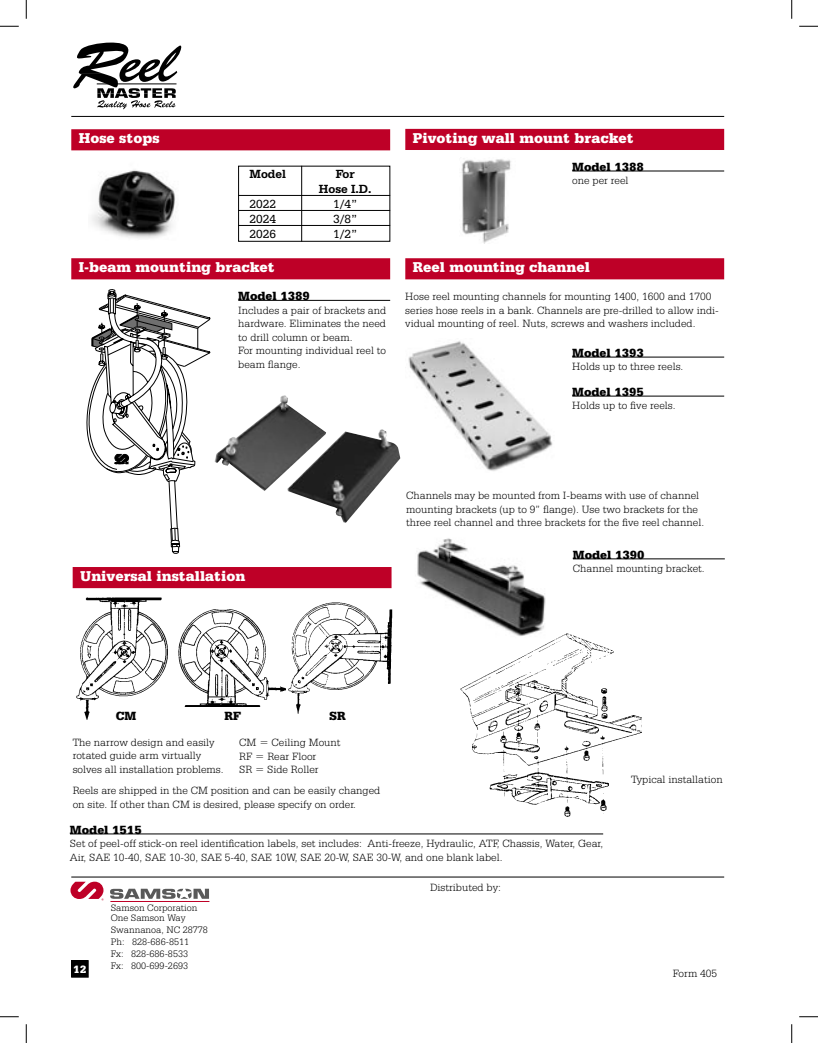
<style>
.page{position:relative;width:818px;height:1043px;background:#fff}
.page>*{position:absolute;margin:0;border:0;box-sizing:border-box;transform-origin:0 0}
.t1{font:900 15px "Serifa BT";color:#fff}
.t2{font:900 12.5px "Serifa BT";color:#000}
.t3{font:12.5px "Serifa BT";color:#000}
.t4{font:700 12.5px/15px "Serifa BT";color:#000;text-align:center}
.t5{font:300 11.25px/13.5px "Serifa BT";color:#000}
.t6{font:900 11.25px "Serifa BT";color:#fff}
.t7{font:300 10px/12px "Serifa BT";color:#000}
</style>
<div class="page">
<img style="left:417px;top:538px;width:129px;height:95px">
<img style="left:214px;top:395px;width:186px;height:128px">
<svg style="left:87px;top:289px;width:123px;height:265px"></svg>
<hr style="left:110px;top:901px;width:99px;height:1px;background:#be0027">
<svg style="left:110px;top:888px;width:99px;height:10px"></svg>
<svg style="left:70px;top:881px;width:34px;height:19px"></svg>
<div style="left:72px;top:130px;width:317px;height:20px;background:#be0027"></div>
<div style="left:71px;top:129px;width:319px;height:21px;border:1px solid #be0027"></div>
<hr style="left:238px;top:195px;width:152px;height:1px;background:#000">
<hr style="left:238px;top:210px;width:152px;height:1px;background:#000">
<hr style="left:238px;top:225px;width:152px;height:1px;background:#000">
<hr style="left:301px;top:166px;width:1px;height:75px;background:#000">
<div style="left:72px;top:259px;width:317px;height:20px;background:#be0027"></div>
<div style="left:71px;top:258px;width:319px;height:21px;border:1px solid #be0027"></div>
<hr style="left:238px;top:300px;width:152px;height:1px;background:#000">
<div style="left:406px;top:259px;width:317px;height:20px;background:#be0027"></div>
<div style="left:405px;top:258px;width:319px;height:21px;border:1px solid #be0027"></div>
<div style="left:73px;top:567px;width:318px;height:20px;background:#be0027"></div>
<div style="left:73px;top:567px;width:318px;height:21px;border:1px solid #be0027"></div>
<img style="left:76px;top:598px;width:92px;height:121px">
<img style="left:289px;top:602px;width:104px;height:111px">
<img style="left:178px;top:609px;width:108px;height:98px">
<hr style="left:572px;top:357px;width:152px;height:1px;background:#000">
<hr style="left:71px;top:116px;width:653px;height:1px;background:#000">
<svg style="left:73px;top:43px;width:108px;height:66px"></svg>
<img style="left:92px;top:170px;width:83px;height:69px">
<img style="left:408px;top:341px;width:145px;height:130px">
<hr style="left:572px;top:396px;width:152px;height:1px;background:#000">
<hr style="left:573px;top:558px;width:151px;height:1px;background:#000">
<img style="left:460px;top:633px;width:181px;height:183px">
<div style="left:406px;top:129px;width:317px;height:20px;background:#be0027"></div>
<div style="left:405px;top:129px;width:319px;height:21px;border:1px solid #be0027"></div>
<hr style="left:572px;top:171px;width:152px;height:1px;background:#000">
<img style="left:461px;top:159px;width:50px;height:84px">
<div style="left:72px;top:960px;width:16px;height:17px;background:#000"></div>
<div style="left:71px;top:960px;width:17px;height:17px;border:1px solid #000"></div>
<hr style="left:71px;top:876px;width:653px;height:1px;background:#000">
<hr style="left:70px;top:833px;width:533px;height:1px;background:#000">
<svg style="left:0;top:25px;width:19px;height:2px"></svg>
<svg style="left:799px;top:25px;width:19px;height:2px"></svg>
<svg style="left:0;top:1016px;width:19px;height:1px"></svg>
<svg style="left:799px;top:1016px;width:19px;height:1px"></svg>
<svg style="left:25px;top:0;width:2px;height:19px"></svg>
<svg style="left:25px;top:1024px;width:2px;height:18px"></svg>
<svg style="left:791px;top:0;width:1px;height:19px"></svg>
<svg style="left:791px;top:1024px;width:1px;height:18px"></svg>
<h1 class="t1" style="left:79px;top:129px;width:82px">Hose stops</h1>
<p class="t4" style="left:249px;top:166px;width:38px">Model</p>
<p class="t4" style="left:319px;top:166px;width:54px">For<br>Hose I.D.</p>
<p class="t3" style="left:249px;top:196px;width:28px">2022</p>
<p class="t3" style="left:333px;top:196px;width:26px">1/4”</p>
<p class="t3" style="left:249px;top:211px;width:28px">2024</p>
<p class="t3" style="left:333px;top:211px;width:26px">3/8”</p>
<p class="t3" style="left:249px;top:226px;width:28px">2026</p>
<p class="t3" style="left:333px;top:226px;width:26px">1/2”</p>
<h1 class="t1" style="left:79px;top:258px;width:197px">I-beam mounting bracket</h1>
<p class="t2" style="left:238px;top:288px;width:73px">Model 1389</p>
<p class="t5" style="left:238px;top:303px;width:149px">Includes a pair of brackets and hardware. Eliminates the need to drill column or beam.<br>For mounting individual reel to beam flange.</p>
<h1 class="t1" style="left:413px;top:128px;width:222px">Pivoting wall mount bracket</h1>
<p class="t2" style="left:572px;top:159px;width:73px">Model 1388</p>
<p class="t5" style="left:572px;top:174px;width:58px">one per reel</p>
<h1 class="t1" style="left:413px;top:258px;width:179px">Reel mounting channel</h1>
<p class="t5" style="left:405px;top:290px;width:315px">Hose reel mounting channels for mounting 1400, 1600 and 1700 series hose reels in a bank. Channels are pre-drilled to allow indi&shy;vidual mounting of reel. Nuts, screws and washers included.</p>
<p class="t2" style="left:572px;top:345px;width:73px">Model 1393</p>
<p class="t5" style="left:572px;top:360px;width:113px">Holds up to three reels.</p>
<p class="t2" style="left:572px;top:384px;width:73px">Model 1395</p>
<p class="t5" style="left:572px;top:399px;width:105px">Holds up to five reels.</p>
<h1 class="t1" style="left:80px;top:566px;width:167px">Universal installation</h1>
<p class="t5" style="left:406px;top:488px;width:299px">Channels may be mounted from I-beams with use of channel mounting brackets (up to 9” flange). Use two brackets for the three reel channel and three brackets for the five reel channel.</p>
<p class="t2" style="left:573px;top:547px;width:73px">Model 1390</p>
<p class="t5" style="left:573px;top:561px;width:133px">Channel mounting bracket.</p>
<p class="t2" style="left:116px;top:708px;width:22px">CM</p>
<p class="t2" style="left:224px;top:708px;width:18px">RF</p>
<p class="t2" style="left:329px;top:708px;width:18px">SR</p>
<p class="t5" style="left:239px;top:736px;width:103px">CM = Ceiling Mount<br>RF = Rear Floor<br>SR = Side Roller</p>
<p class="t5" style="left:73px;top:735px;width:152px">The narrow design and easily rotated guide arm virtually solves all installation problems.</p>
<p class="t5" style="left:73px;top:783px;width:309px">Reels are shipped in the CM position and can be easily changed on site. If other than CM is desired, please specify on order.</p>
<p class="t5" style="left:631px;top:772px;width:93px">Typical installation</p>
<p class="t2" style="left:70px;top:821px;width:73px">Model 1515</p>
<p class="t5" style="left:70px;top:836px;width:534px">Set of peel-off stick-on reel identification labels, set includes: Anti-freeze, Hydraulic, ATF, Chassis, Water, Gear,<br>Air, SAE 10-40, SAE 10-30, SAE 5-40, SAE 10W, SAE 20-W, SAE 30-W, and one blank label.</p>
<p class="t6" style="left:73px;top:962px;width:15px">12</p>
<p class="t7" style="left:111px;top:902px;width:88px;line-height:10px">Samson Corporation<br>One Samson Way</p>
<p class="t7" style="left:111px;top:923px;width:99px">Swannanoa, NC 28778<br>Ph: 828-686-8511<br>Fx: 828-686-8533<br>Fx: 800-699-2693</p>
<p class="t5" style="left:430px;top:880px;width:72px">Distributed by:</p>
<p class="t5" style="left:673px;top:966px;width:46px">Form 405</p>
</div>
